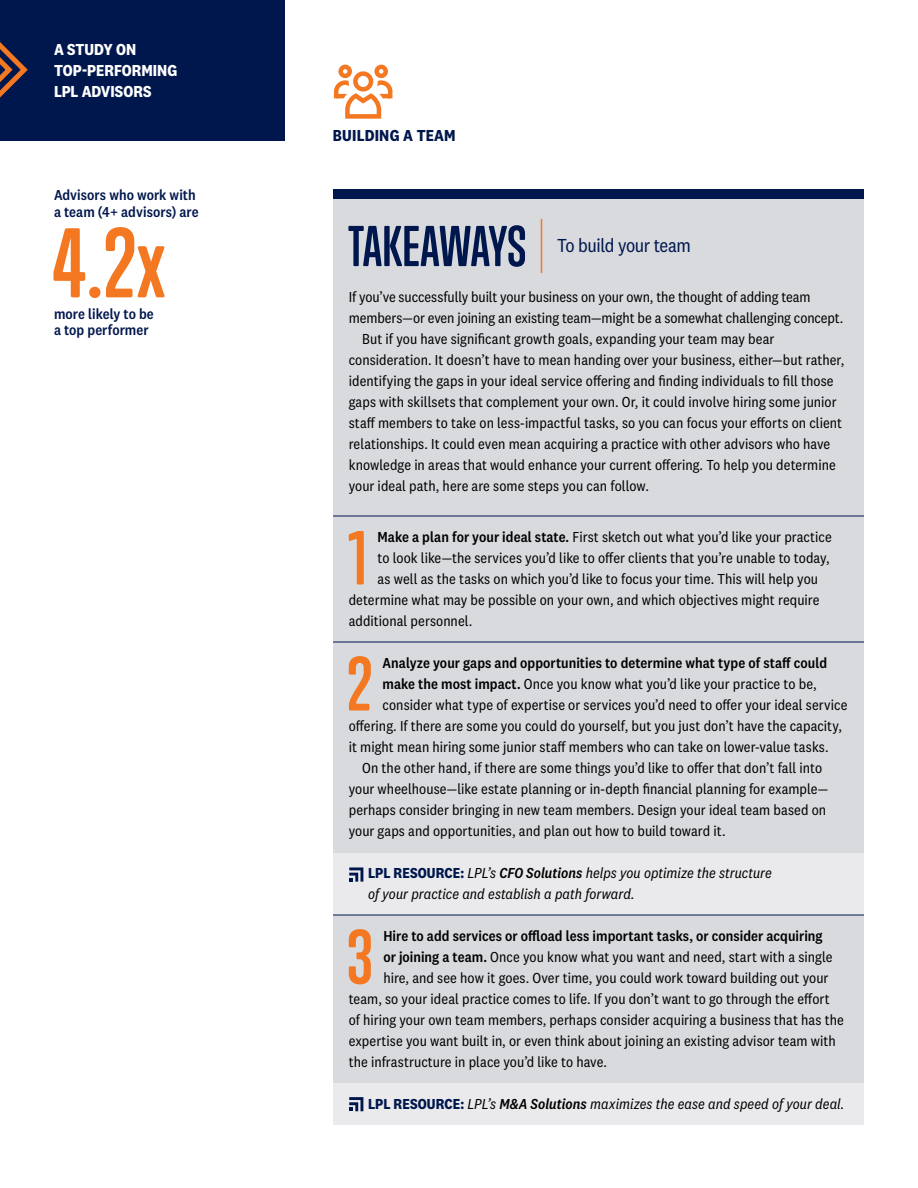
<style>
.page{position:relative;width:918px;height:1188px;background:#fff}
.page>*{position:absolute;margin:0;border:0;box-sizing:border-box;transform-origin:0 0}
.t1{font:700 90.3px "Trump Soft Pro";color:#f47722}
.t2{font:700 69.9px "Trump Soft Pro";color:#f47722}
.t3{font:700 52.5px "Trump Soft Pro";letter-spacing:-.005em;color:#00174d}
.t4{font:19.5px "National 2 Narrow";letter-spacing:-.025em;color:#00174d}
.t5{font:700 16.5px/21px "National 2 Narrow";color:#fff}
.t6{font:700 16.5px "National 2 Narrow";letter-spacing:.015em;color:#00174d}
.t7{font:15px "National 2 Narrow";letter-spacing:.005em;color:#000}
.t8{font:italic 15px/21px "National 2 Narrow";color:#000}
.t9{font:500 15px "National 2 Narrow";letter-spacing:.005em;color:#000}
.t10{font:500 15px/16.5px "National 2 Narrow";letter-spacing:.005em;color:#00174d}
.s1{font-weight:500}
.s2{font-weight:700;font-style:normal;color:#00174d}
</style>
<div class="page">
<div style="left:333px;top:194px;width:531px;height:908px;background:#d8dade"></div>
<div style="left:333px;top:189px;width:531px;height:10px;background:#00174d"></div>
<div style="left:333px;top:853px;width:531px;height:62px;background:#eaeaec"></div>
<div style="left:333px;top:1083px;width:531px;height:42px;background:#eaeaec"></div>
<div style="left:0;top:0;width:284px;height:141px;background:#00174d"></div>
<svg style="left:0;top:42px;width:28px;height:56px"></svg>
<hr style="left:541px;top:219px;width:1px;height:54px;background:#f47722">
<hr style="left:333px;top:516px;width:531px;height:1px;background:#00174d">
<hr style="left:333px;top:642px;width:531px;height:1px;background:#00174d">
<hr style="left:333px;top:915px;width:531px;height:1px;background:#00174d">
<svg style="left:349px;top:867px;width:14px;height:15px"></svg>
<svg style="left:349px;top:1097px;width:14px;height:14px"></svg>
<svg style="left:334px;top:65px;width:58px;height:54px"></svg>
<p class="t5" style="left:54px;top:38px;width:125px">A STUDY ON<br>TOP-PERFORMING<br>LPL ADVISORS</p>
<p class="t10" style="left:54px;top:187px;width:146px">Advisors who work with a team (4+ advisors) are</p>
<h1 class="t1" style="left:52px;top:208px;width:114px">4.2x</h1>
<p class="t10" style="left:54px;top:305px;width:101px">more likely to be a top performer</p>
<p class="t6" style="left:333px;top:125px;width:124px">BUILDING A TEAM</p>
<h3 class="t3" style="left:348px;top:214px;width:180px">TAKEAWAYS</h3>
<h3 class="t4" style="left:557px;top:234px;width:135px">To build your team</h3>
<p class="t7" style="left:349px;top:289px;width:463px">If you’ve successfully built your business on your own, the thought of adding team</p>
<p class="t7" style="left:349px;top:310px;width:496px">members—or even joining an existing team—might be a somewhat challenging concept.</p>
<p class="t7" style="left:362px;top:331px;width:414px">But if you have significant growth goals, expanding your team may bear</p>
<p class="t7" style="left:349px;top:352px;width:497px">consideration. It doesn’t have to mean handing over your business, either—but rather,</p>
<p class="t7" style="left:349px;top:373px;width:486px">identifying the gaps in your ideal service offering and finding individuals to fill those</p>
<p class="t7" style="left:349px;top:394px;width:489px">gaps with skillsets that complement your own. Or, it could involve hiring some junior</p>
<p class="t7" style="left:349px;top:415px;width:495px">staff members to take on less-impactful tasks, so you can focus your efforts on client</p>
<p class="t7" style="left:349px;top:436px;width:483px">relationships. It could even mean acquiring a practice with other advisors who have</p>
<p class="t7" style="left:349px;top:457px;width:489px">knowledge in areas that would enhance your current offering. To help you determine</p>
<p class="t7" style="left:349px;top:478px;width:302px">your ideal path, here are some steps you can follow.</p>
<h2 class="t2" style="left:348px;top:515px;width:20px">1</h2>
<p class="t7" style="left:378px;top:529px;width:456px"><span class="s1">Make a plan for your ideal state.</span> First sketch out what you’d like your practice</p>
<p class="t7" style="left:378px;top:550px;width:454px">to look like—the services you’d like to offer clients that you’re unable to today,</p>
<p class="t7" style="left:378px;top:571px;width:442px">as well as the tasks on which you’d like to focus your time. This will help you</p>
<p class="t7" style="left:349px;top:592px;width:472px">determine what may be possible on your own, and which objectives might require</p>
<p class="t7" style="left:349px;top:613px;width:125px">additional personnel.</p>
<h2 class="t2" style="left:347px;top:641px;width:27px">2</h2>
<p class="t9" style="left:383px;top:655px;width:446px">Analyze your gaps and opportunities to determine what type of staff could</p>
<p class="t7" style="left:383px;top:676px;width:436px"><span class="s1">make the most impact.</span> Once you know what you’d like your practice to be,</p>
<p class="t7" style="left:383px;top:697px;width:466px">consider what type of expertise or services you’d need to offer your ideal service</p>
<p class="t7" style="left:349px;top:718px;width:495px">offering. If there are some you could do yourself, but you just don’t have the capacity,</p>
<p class="t7" style="left:349px;top:739px;width:481px">it might mean hiring some junior staff members who can take on lower-value tasks.</p>
<p class="t7" style="left:362px;top:760px;width:461px">On the other hand, if there are some things you’d like to offer that don’t fall into</p>
<p class="t7" style="left:349px;top:781px;width:481px">your wheelhouse—like estate planning or in-depth financial planning for example—</p>
<p class="t7" style="left:349px;top:802px;width:479px">perhaps consider bringing in new team members. Design your ideal team based on</p>
<p class="t7" style="left:349px;top:823px;width:378px">your gaps and opportunities, and plan out how to build toward it.</p>
<p class="t8" style="left:368px;top:863px;width:405px"><span class="s2">LPL RESOURCE:</span> LPL’s <span class="s1">CFO Solutions</span> helps you optimize the structure of your practice and establish a path forward.</p>
<h2 class="t2" style="left:347px;top:914px;width:28px">3</h2>
<p class="t9" style="left:383px;top:928px;width:441px">Hire to add services or offload less important tasks, or consider acquiring</p>
<p class="t7" style="left:383px;top:949px;width:451px"><span class="s1">or joining a team.</span> Once you know what you want and need, start with a single</p>
<p class="t7" style="left:383px;top:970px;width:447px">hire, and see how it goes. Over time, you could work toward building out your</p>
<p class="t7" style="left:349px;top:991px;width:483px">team, so your ideal practice comes to life. If you don’t want to go through the effort</p>
<p class="t7" style="left:349px;top:1012px;width:497px">of hiring your own team members, perhaps consider acquiring a business that has the</p>
<p class="t7" style="left:349px;top:1033px;width:489px">expertise you want built in, or even think about joining an existing advisor team with</p>
<p class="t7" style="left:349px;top:1054px;width:260px">the infrastructure in place you’d like to have.</p>
<p class="t8" style="left:368px;top:1094px;width:478px"><span class="s2">LPL RESOURCE:</span> LPL’s <span class="s1">M&amp;A Solutions</span> maximizes the ease and speed of your deal.</p>
</div>
